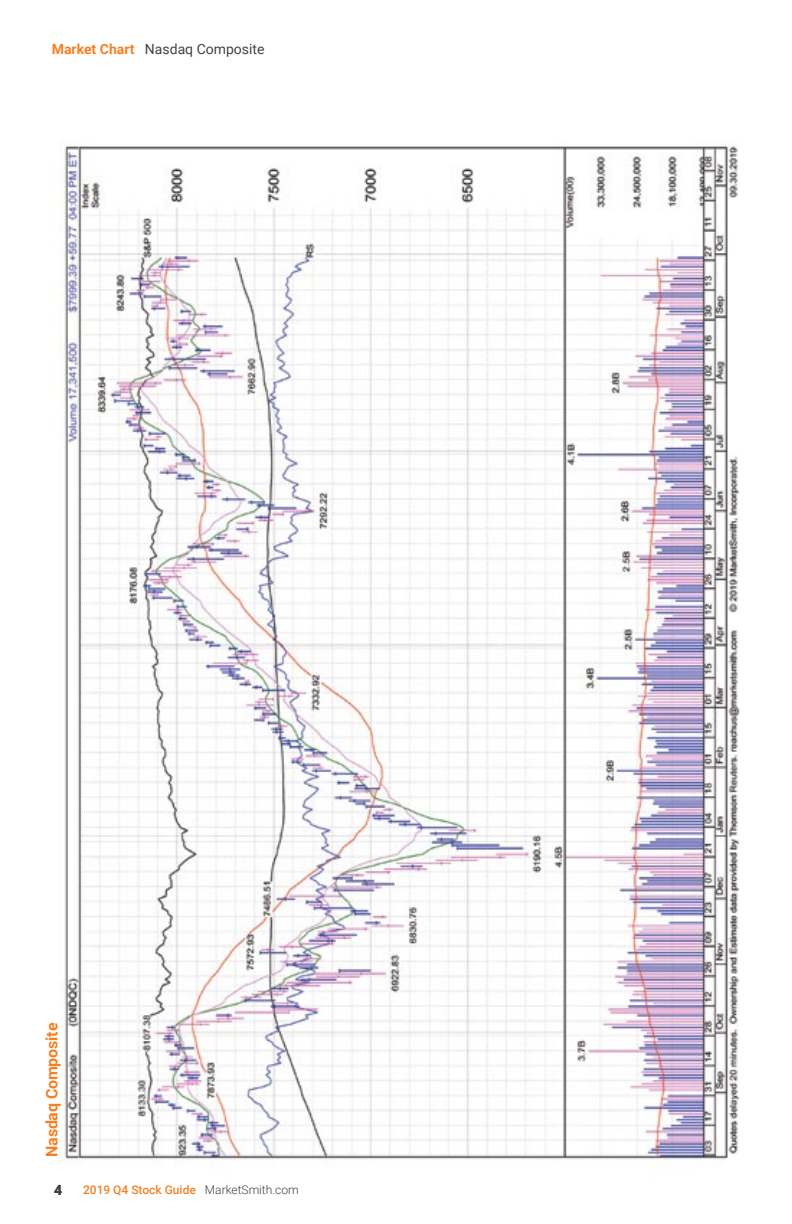
<style>
.page{position:relative;width:792px;height:1224px;background:#fff}
.page>*{position:absolute;margin:0;border:0;box-sizing:border-box;transform-origin:0 0}
.t1{font:700 16px "Roboto";letter-spacing:-.01em;color:#f58023}
.t2{font:14px "Roboto";color:#414042}
.t3{font:700 14px "Roboto";color:#414042}
.t4{font:500 12px "Roboto";color:#f58023}
.s1{font-weight:700;color:#f58023}
.s2{font-weight:300;color:#414042}
</style>
<div class="page">
<img style="left:62px;top:144px;width:678px;height:1016px">
<p class="t2" style="left:52px;top:39px;width:214px"><span class="s1">Market Chart</span> Nasdaq Composite</p>
<h1 class="t1" style="left:41px;top:1157px;width:136px;rotate:-90deg">Nasdaq Composite</h1>
<p class="t3" style="left:54px;top:1180px;width:10px">4</p>
<p class="t4" style="left:83px;top:1181px;width:217px">2019 Q4 Stock Guide <span class="s2">MarketSmith.com</span></p>
</div>
